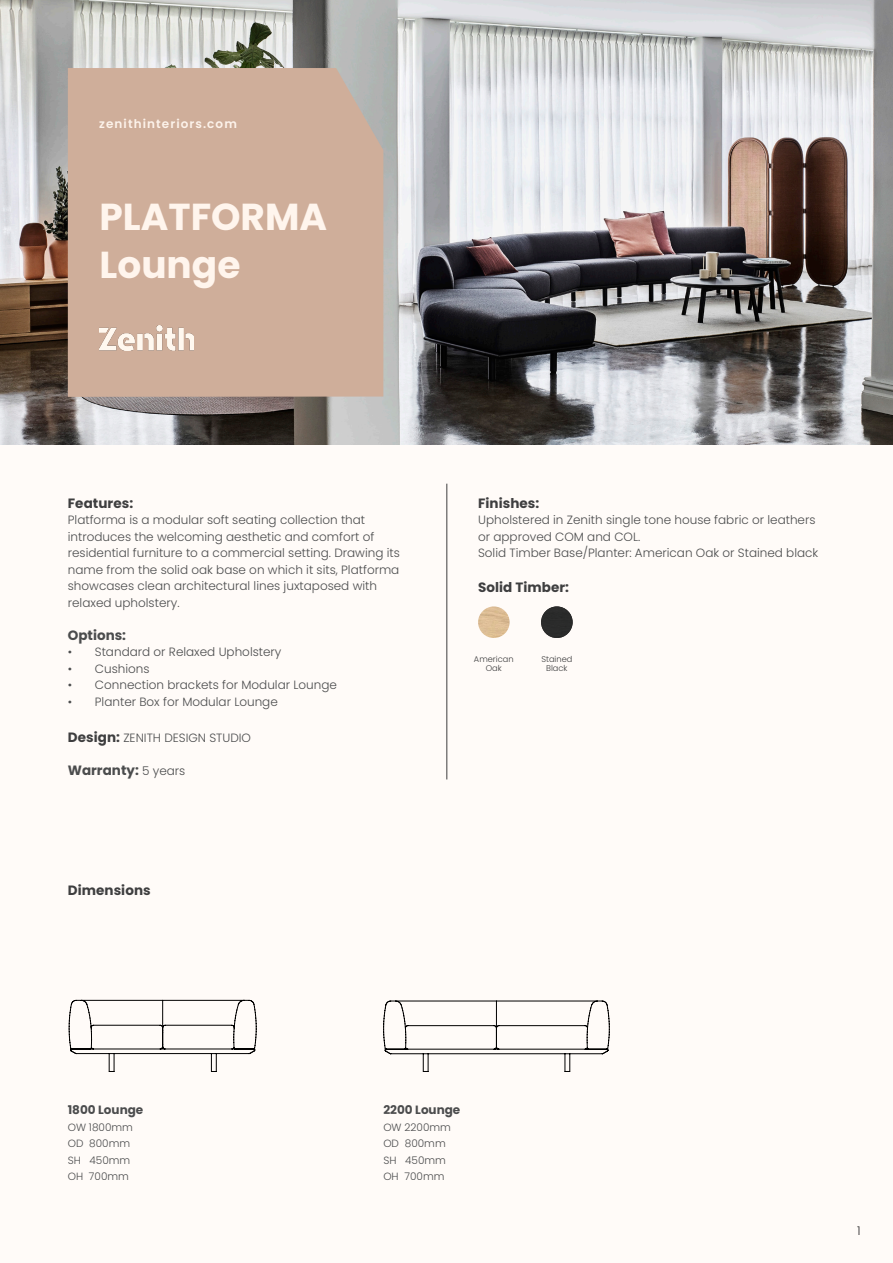
<style>
.page{position:relative;width:893px;height:1263px;background:#fffbf8}
.page>*{position:absolute;margin:0;border:0;box-sizing:border-box;transform-origin:0 0}
.PRODUCT_NAME{font:700 37.5px "Poppins";color:#fff5ed}
.COPY{font:700 13.5px "Poppins";letter-spacing:.005em;color:#3e3e3f}
.COPY-2{font:700 13.5px "Poppins";color:#4b4c4d}
.COPY-3{font:300 12px/16.5px "Poppins";color:#4b4c4d}
.t1{font:700 12px "Poppins";color:#4b4c4d}
.WEBSITE_TOP_LEFT{font:600 12px "Poppins";letter-spacing:.09em;color:#fdf3eb}
.t2{font:300 12px "Poppins";color:#312f30}
.t3{font:300 10.5px "Poppins";color:#4b4c4d}
.COLOURS_SPECS{font:300 8.25px/9.8px "Poppins";color:#3e3e3f;text-align:center}
.s1{font-weight:700;font-size:13.5px;color:#3e3e3f}
.s2{font-weight:300;font-size:12px}
</style>
<div class="page">
<img style="left:0;top:0;width:893px;height:444px">
<div style="left:68px;top:68px;width:315px;height:329px;background:#cfae9a"></div>
<hr style="left:447px;top:484px;width:1px;height:295px;background:#3e3e3f">
<img style="left:100px;top:326px;width:94px;height:25px">
<svg style="left:69px;top:1000px;width:188px;height:72px"></svg>
<svg style="left:383px;top:1000px;width:227px;height:72px"></svg>
<img style="left:478px;top:606px;width:32px;height:32px;border-radius:16px">
<img style="left:541px;top:606px;width:32px;height:32px;border-radius:16px">
<p class="WEBSITE_TOP_LEFT" style="left:99px;top:117px;width:139px">zenithinteriors.com</p>
<p class="PRODUCT_NAME" style="left:100px;top:196px;width:229px">PLATFORMA</p>
<p class="PRODUCT_NAME" style="left:100px;top:243px;width:142px">Lounge</p>
<p class="COPY" style="left:68px;top:495px;width:67px">Features:</p>
<p class="COPY-3" style="left:68px;top:512px;width:299px">Platforma is a modular soft seating collection that</p>
<p class="COPY-3" style="left:68px;top:528px;width:308px">introduces the welcoming aesthetic and comfort of</p>
<p class="COPY-3" style="left:68px;top:545px;width:334px;text-align:justify">residential furniture to a commercial setting. Drawing its name from the solid oak base on which it sits, Platforma showcases clean architectural lines juxtaposed with</p>
<p class="COPY-3" style="left:68px;top:594px;width:113px">relaxed upholstery.</p>
<p class="COPY-2" style="left:68px;top:627px;width:60px">Options:</p>
<p class="COPY-3" style="left:68px;top:644px;width:215px">• Standard or Relaxed Upholstery</p>
<p class="COPY-3" style="left:68px;top:660px;width:83px">• Cushions</p>
<p class="COPY-3" style="left:68px;top:677px;width:271px">• Connection brackets for Modular Lounge</p>
<p class="COPY-3" style="left:68px;top:693px;width:211px">• Planter Box for Modular Lounge</p>
<p class="COPY-3" style="left:68px;top:729px;width:185px"><span class="s1">Design:</span> ZENITH DESIGN STUDIO</p>
<p class="COPY-2" style="left:68px;top:762px;width:119px">Warranty: <span class="s2">5 years</span></p>
<p class="COPY" style="left:68px;top:882px;width:84px">Dimensions</p>
<p class="COPY" style="left:478px;top:495px;width:63px">Finishes:</p>
<p class="COPY-3" style="left:478px;top:512px;width:339px">Upholstered in Zenith single tone house fabric or leathers or approved COM and COL.</p>
<p class="COPY-3" style="left:478px;top:545px;width:342px">Solid Timber Base/Planter: American Oak or Stained black</p>
<p class="COPY" style="left:478px;top:579px;width:93px">Solid Timber:</p>
<p class="COLOURS_SPECS" style="left:474px;top:654px;width:41px">American<br>Oak</p>
<p class="COLOURS_SPECS" style="left:541px;top:654px;width:33px">Stained<br>Black</p>
<p class="t1" style="left:68px;top:1103px;width:77px">1800 Lounge</p>
<p class="t3" style="left:68px;top:1121px;width:67px">OW 1800mm</p>
<p class="t3" style="left:68px;top:1137px;width:64px">OD 800mm</p>
<p class="t3" style="left:68px;top:1154px;width:64px">SH 450mm</p>
<p class="t3" style="left:68px;top:1170px;width:63px">OH 700mm</p>
<p class="t1" style="left:383px;top:1103px;width:78px">2200 Lounge</p>
<p class="t3" style="left:383px;top:1121px;width:69px">OW 2200mm</p>
<p class="t3" style="left:383px;top:1137px;width:64px">OD 800mm</p>
<p class="t3" style="left:383px;top:1154px;width:64px">SH 450mm</p>
<p class="t3" style="left:383px;top:1170px;width:63px">OH 700mm</p>
<p class="t2" style="left:857px;top:1224px;width:5px">1</p>
</div>
